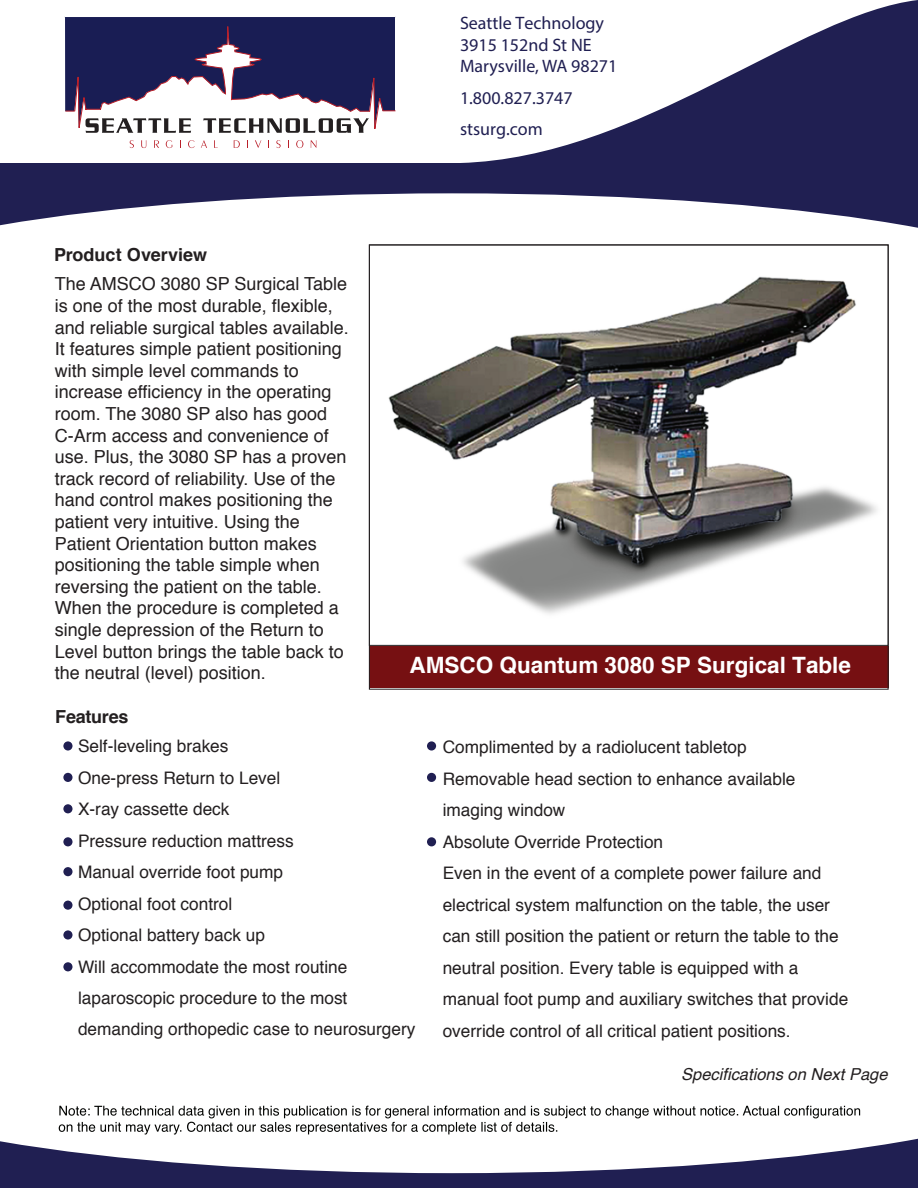
<style>
.page{position:relative;width:918px;height:1188px;background:#fff}
.page>*{position:absolute;margin:0;border:0;box-sizing:border-box;transform-origin:0 0}
.t1{font:700 22.5px "Helvetica";color:#fff}
.t2{font:18px/21.6px "Helvetica";color:#231f20}
.t3{font:18px/21.6px "Myriad Pro";color:#201f52}
.t4{font:700 18px "Helvetica";letter-spacing:-.005em;color:#231f20}
.t5{font:17.25px/31.5px "Helvetica";color:#231f20}
.t6{font:italic 16.5px "Helvetica";color:#231f20}
</style>
<div class="page">
<img style="left:388px;top:276px;width:489px;height:338px">
<svg style="left:0;top:1139px;width:918px;height:49px;fill:#201f52"></svg>
<svg style="left:0;top:184px;width:918px;height:44px"></svg>
<svg style="left:461px;top:0;width:457px;height:163px"></svg>
<div style="left:0;top:163px;width:918px;height:21px;background:#201f52"></div>
<svg style="left:59px;top:1106px;width:801px;height:29px"></svg>
<div style="left:369px;top:646px;width:520px;height:42px;background:#761012"></div>
<svg style="left:63px;top:741px;width:10px;height:10px"></svg>
<div style="left:63px;top:867px;width:10px;height:9px;background:#201f52;border-radius:50%"></div>
<div style="left:427px;top:773px;width:9px;height:9px;background:#201f52;border-radius:50%"></div>
<div style="left:63px;top:962px;width:10px;height:9px;background:#201f52;border-radius:50%"></div>
<div style="left:427px;top:741px;width:9px;height:10px;background:#201f52;border-radius:50%"></div>
<div style="left:427px;top:837px;width:9px;height:9px;background:#201f52;border-radius:50%"></div>
<div style="left:63px;top:773px;width:10px;height:9px;background:#201f52;border-radius:50%"></div>
<div style="left:63px;top:804px;width:10px;height:9px;background:#201f52;border-radius:50%"></div>
<div style="left:63px;top:837px;width:10px;height:9px;background:#201f52;border-radius:50%"></div>
<svg style="left:63px;top:930px;width:10px;height:10px"></svg>
<div style="left:63px;top:901px;width:10px;height:9px;background:#201f52;border-radius:50%"></div>
<svg style="left:65px;top:17px;width:331px;height:131px"></svg>
<p class="t4" style="left:54px;top:241px;width:155px">Product Overview</p>
<p class="t2" style="left:55px;top:274px;width:296px">The AMSCO 3080 SP Surgical Table is one of the most durable, flexible, and reliable surgical tables available.<br>It features simple patient positioning with simple level commands to increase efficiency in the operating room. The 3080 SP also has good C-Arm access and convenience of use. Plus, the 3080 SP has a proven track record of reliability. Use of the hand control makes positioning the patient very intuitive. Using the Patient Orientation button makes positioning the table simple when reversing the patient on the table.<br>When the procedure is completed a single depression of the Return to Level button brings the table back to the neutral (level) position.</p>
<p class="t3" style="left:460px;top:12px;width:159px">Seattle Technology<br>3915 152nd St NE<br>Marysville, WA 98271</p>
<p class="t3" style="left:460px;top:82px;width:114px;line-height:31.5px">1.800.827.3747 stsurg.com</p>
<h1 class="t1" style="left:410px;top:647px;width:443px">AMSCO Quantum 3080 SP Surgical Table</h1>
<p class="t4" style="left:55px;top:702px;width:75px">Features</p>
<p class="t5" style="left:78px;top:731px;width:339px">Self-leveling brakes<br>One-press Return to Level<br>X-ray cassette deck<br>Pressure reduction mattress<br>Manual override foot pump<br>Optional foot control<br>Optional battery back up<br>Will accommodate the most routine laparoscopic procedure to the most demanding orthopedic case to neurosurgery</p>
<p class="t5" style="left:443px;top:732px;width:407px">Complimented by a radiolucent tabletop<br>Removable head section to enhance available imaging window<br>Absolute Override Protection<br>Even in the event of a complete power failure and electrical system malfunction on the table, the user can still position the patient or return the table to the neutral position. Every table is equipped with a manual foot pump and auxiliary switches that provide override control of all critical patient positions.</p>
<p class="t6" style="left:681px;top:1061px;width:208px">Specifications on Next Page</p>
</div>
